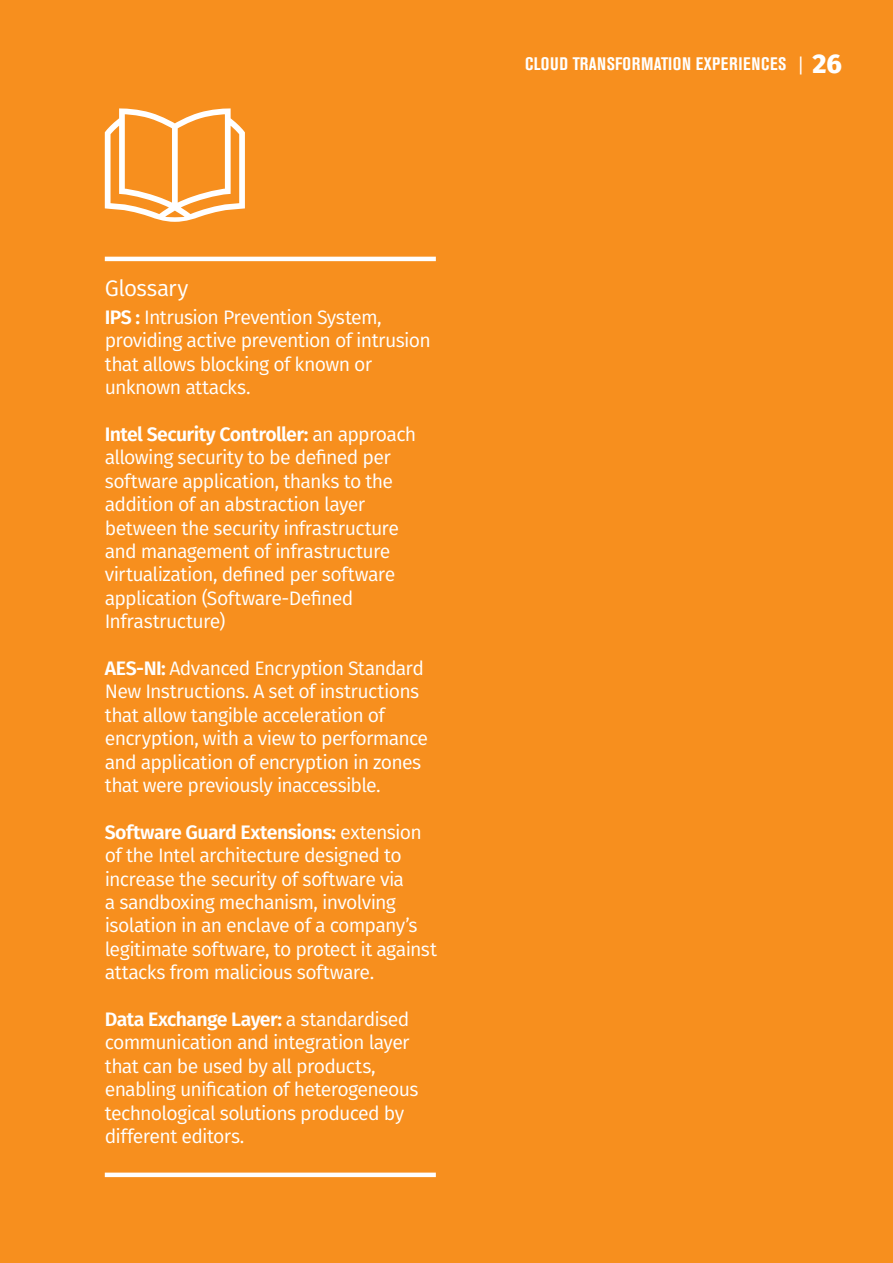
<style>
.page{position:relative;width:893px;height:1263px;background:#f78f1e}
.page>*{position:absolute;margin:0;border:0;box-sizing:border-box;transform-origin:0 0}
.t1{font:22.5px "Fira Sans";letter-spacing:-.025em;color:#fff}
.t2{font:19.5px/23.4px "Fira Sans";letter-spacing:-.035em;color:#fff}
.t3{font:700 18px "Akzidenz Grot Con BQ";letter-spacing:.035em;color:#fff}
.s1{font-weight:600}
.s2{font-family:"Fira Sans";font-weight:800;font-size:27px}
</style>
<div class="page">
<hr style="left:105px;top:257px;width:331px;height:4px;background:#fff">
<div style="left:105px;top:1172px;width:331px;height:5px;background:#fff"></div>
<svg style="left:105px;top:108px;width:140px;height:114px"></svg>
<p class="t1" style="left:105px;top:273px;width:85px">Glossary</p>
<p class="t2" style="left:105px;top:307px;width:328px"><span class="s1">IPS :</span> Intrusion Prevention System, providing active prevention of intrusion that allows blocking of known or unknown attacks.</p>
<p class="t2" style="left:105px;top:424px;width:313px"><span class="s1">Intel Security Controller:</span> an approach allowing security to be defined per software application, thanks to the addition of an abstraction layer between the security infrastructure and management of infrastructure virtualization, defined per software application (Software-Defined Infrastructure)</p>
<p class="t2" style="left:105px;top:658px;width:325px"><span class="s1">AES-NI:</span> Advanced Encryption Standard New Instructions. A set of instructions that allow tangible acceleration of encryption, with a view to performance and application of encryption in zones that were previously inaccessible.</p>
<p class="t2" style="left:105px;top:822px;width:334px"><span class="s1">Software Guard Extensions:</span> extension of the Intel architecture designed to increase the security of software via<br>a sandboxing mechanism, involving isolation in an enclave of a company’s legitimate software, to protect it against attacks from malicious software.</p>
<p class="t2" style="left:105px;top:1009px;width:315px"><span class="s1">Data Exchange Layer:</span> a standardised communication and integration layer that can be used by all products, enabling unification of heterogeneous technological solutions produced by different editors.</p>
<p class="t3" style="left:525px;top:53px;width:318px">CLOUD TRANSFORMATION EXPERIENCES | <span class="s2">26</span></p>
</div>
